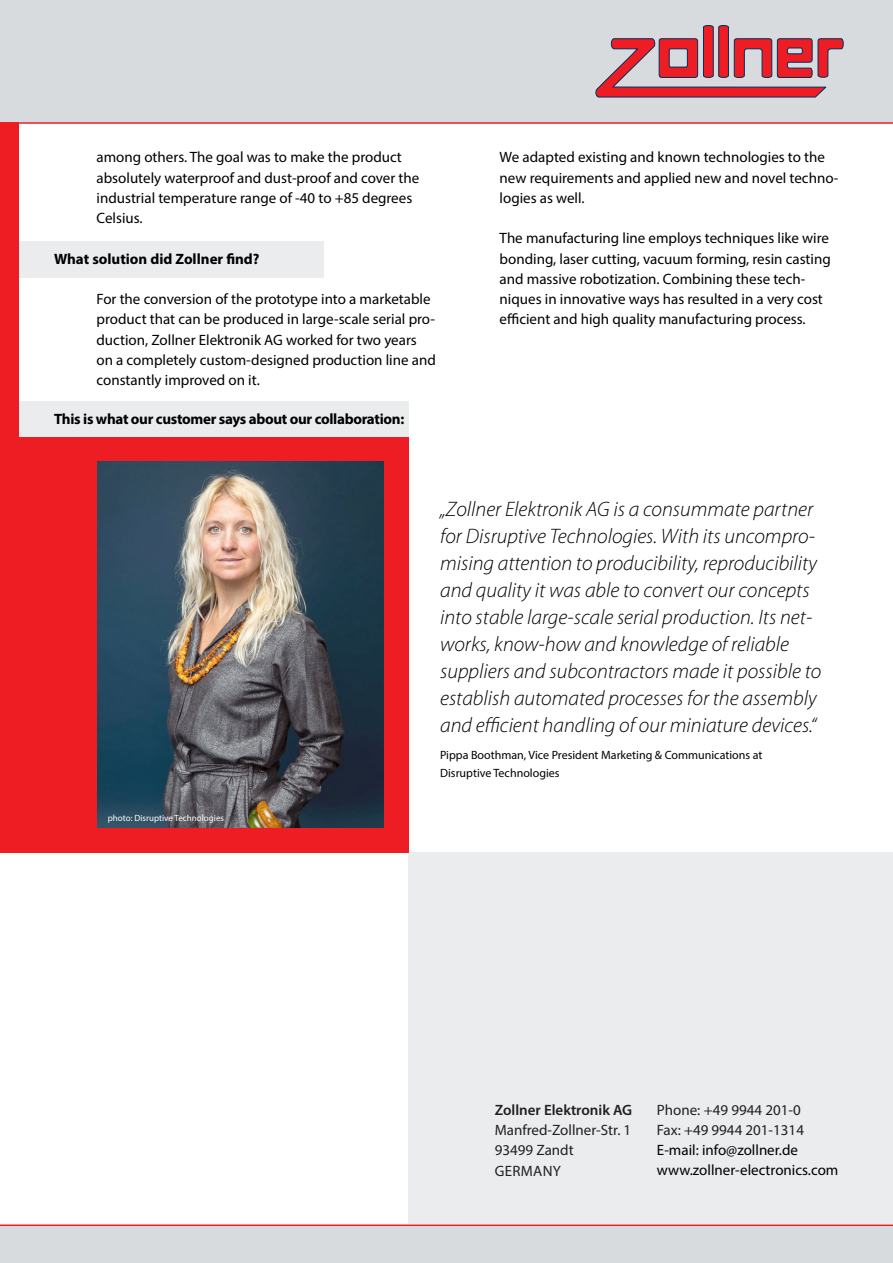
<style>
.page{position:relative;width:893px;height:1263px;background:#fff}
.page>*{position:absolute;margin:0;border:0;box-sizing:border-box;transform-origin:0 0}
.t1{font:italic 300 21px/27px "Myriad Pro";color:#000}
.t2{font:15px/20.2px "Myriad Pro";color:#000}
.t3{font:15px/20.2px "Myriad Pro";color:#231f20}
.t4{font:700 15px "Myriad Pro";letter-spacing:-.02em;color:#000}
.t5{font:700 15px "Myriad Pro";color:#000}
.t6{font:600 15px "Myriad Pro";color:#231f20}
.t7{font:12px/18px "Myriad Pro";color:#000}
.t8{font:9px "Myriad Pro";color:#fff}
.s1{color:#231f20}
</style>
<div class="page">
<div style="left:0;top:1226px;width:893px;height:37px;background:#d7dbde"></div>
<div style="left:0;top:0;width:893px;height:122px;background:#d7dbde"></div>
<svg style="left:595px;top:25px;width:249px;height:73px"></svg>
<hr style="left:0;top:1224px;width:893px;height:2px;background:#ee1d23">
<hr style="left:0;top:122px;width:893px;height:2px;background:#ee1d23">
<div style="left:0;top:401px;width:408px;height:37px;background:#eaeced"></div>
<div style="left:0;top:241px;width:323px;height:36px;background:#eaeced"></div>
<div style="left:408px;top:853px;width:485px;height:371px;background:#eaeced"></div>
<div style="left:0;top:437px;width:408px;height:416px;background:#ee1d23"></div>
<img style="left:98px;top:462px;width:285px;height:365px">
<div style="left:0;top:122px;width:18px;height:729px;background:#ee1d23"></div>
<p class="t2" style="left:97px;top:147px;width:324px">among others. The goal was to make the product absolutely waterproof and dust-proof and cover the industrial temperature range of -40 to +85 degrees Celsius.</p>
<p class="t5" style="left:54px;top:249px;width:207px">What solution did Zollner find?</p>
<p class="t2" style="left:97px;top:289px;width:341px">For the conversion of the prototype into a marketable product that can be produced in large-scale serial pro&shy;duction, Zollner Elektronik AG worked for two years on a completely custom-designed production line and constantly improved on it.</p>
<p class="t4" style="left:54px;top:409px;width:352px">This is what our customer says about our collaboration:</p>
<p class="t2" style="left:500px;top:147px;width:340px">We adapted existing and known technologies to the new requirements and applied new and novel techno&shy;logies as well.</p>
<p class="t2" style="left:500px;top:228px;width:333px">The manufacturing line employs techniques like wire bonding, laser cutting, vacuum forming, resin casting and massive robotization. Combining these tech&shy;niques in innovative ways has resulted in a very cost efficient and high quality manufacturing process.</p>
<p class="t8" style="left:108px;top:813px;width:118px">photo: Disruptive Technologies</p>
<p class="t1" style="left:440px;top:496px;width:383px">„Zollner Elektronik AG is a consummate partner for Disruptive Technologies. With its uncompro&shy;mising attention to producibility, reproducibility and quality it was able to convert our concepts into stable large-scale serial production. Its net&shy;works, know-how and knowledge of reliable suppliers and subcontractors made it possible to establish automated processes for the assembly and efficient handling of our miniature devices.“</p>
<p class="t7" style="left:440px;top:746px;width:324px">Pippa Boothman, Vice President Marketing &amp; Communications at<br>Disruptive Technologies</p>
<p class="t6" style="left:495px;top:1100px;width:139px">Zollner Elektronik AG</p>
<p class="t3" style="left:495px;top:1119px;width:138px">Manfred-Zollner-Str. 1</p>
<p class="t3" style="left:495px;top:1140px;width:80px">93499 Zandt<br>GERMANY</p>
<p class="t3" style="left:657px;top:1099px;width:145px">Phone: +49 9944 201-0</p>
<p class="t2" style="left:657px;top:1119px;width:149px"><span class="s1">Fax: +49 9944 201-1314<br></span>E-mail: info@zollner.de</p>
<p class="t2" style="left:657px;top:1160px;width:183px">www.zollner-electronics.com</p>
</div>
